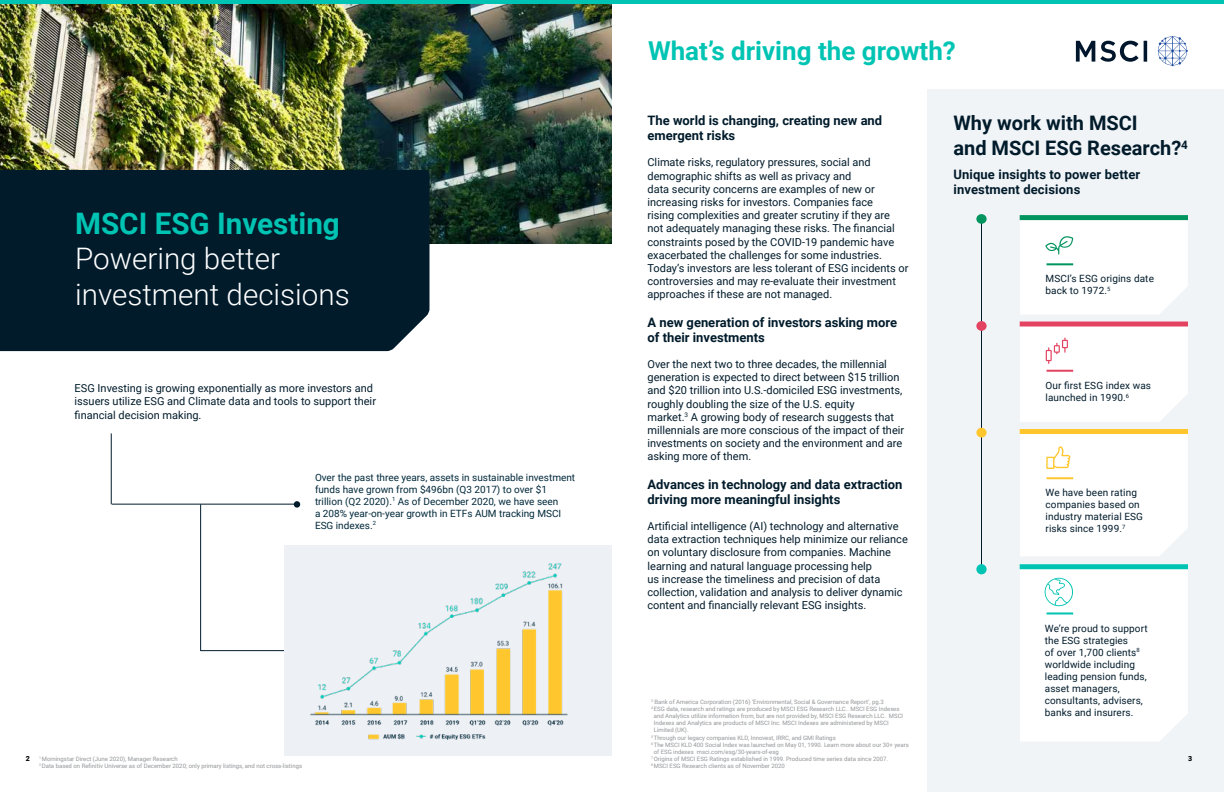
<style>
.page{position:relative;width:1224px;height:792px;background:#fff}
.page>*{position:absolute;margin:0;border:0;box-sizing:border-box;transform-origin:0 0}
.t1{font:300 29.6px/35.6px "Roboto";color:#fff}
.t2{font:700 29.6px "Roboto";color:#00c4b3}
.t3{font:700 26px "Roboto";color:#00c4b3}
.t4{font:700 20px/25.2px "Roboto";color:#011b2b}
.t5{font:700 13px/15px "Roboto";color:#011b2b}
.t6{font:11px/13.2px "Roboto";color:#011b2b}
.t7{font:10px/12px "Roboto";letter-spacing:.01em;color:#011b2b}
.t8{font:10px/12px "Roboto";color:#00293b}
.t9{font:900 7px "Roboto";color:#000}
.t10{font:6px/7.2px "Roboto";color:#939598}
</style>
<div class="page">
<hr style="left:1144px;top:41px;width:3px;height:21px;background:#00162c">
<svg style="left:1076px;top:41px;width:62px;height:21px"></svg>
<svg style="left:1158px;top:36px;width:30px;height:30px"></svg>
<img style="left:0;top:4px;width:612px;height:239px">
<div style="left:0;top:170px;width:430px;height:181px;background:#011b2b"></div>
<hr style="left:112px;top:504px;width:187px;height:1px;background:#011b2b">
<hr style="left:200px;top:650px;width:187px;height:1px;background:#011b2b">
<div style="left:67px;top:413px;width:89px;height:112px;background:#fff"></div>
<hr style="left:111px;top:433px;width:1px;height:71px;background:#011b2b">
<div style="left:154px;top:484px;width:94px;height:187px;background:#fff"></div>
<hr style="left:200px;top:504px;width:1px;height:147px;background:#011b2b">
<div style="left:927px;top:89px;width:297px;height:703px;background:#f1f4f7"></div>
<svg style="left:1028px;top:215px;width:160px;height:99px"></svg>
<div style="left:1028px;top:429px;width:160px;height:127px;background:#fff"></div>
<div style="left:1020px;top:564px;width:168px;height:177px;background:#fff"></div>
<svg style="left:1036px;top:322px;width:152px;height:100px"></svg>
<hr style="left:1047px;top:263px;width:26px;height:2px;background:#00945e">
<hr style="left:1047px;top:477px;width:26px;height:2px;background:#ffc62d">
<hr style="left:1047px;top:612px;width:26px;height:2px;background:#00c4b3">
<hr style="left:1047px;top:370px;width:26px;height:2px;background:#e44261">
<div style="left:935px;top:199px;width:93px;height:391px;background:#000;opacity:.25"></div>
<hr style="left:981px;top:220px;width:1px;height:349px;background:#011b2b">
<div style="left:976px;top:564px;width:11px;height:10px;background:#00c4b3;border-radius:50%"></div>
<div style="left:976px;top:214px;width:11px;height:10px;background:#00945e;border-radius:50%"></div>
<div style="left:927px;top:271px;width:109px;height:109px;background:#000;opacity:.25"></div>
<div style="left:976px;top:321px;width:11px;height:10px;background:#e34261;border-radius:50%"></div>
<div style="left:927px;top:378px;width:109px;height:109px;background:#000;opacity:.25"></div>
<div style="left:976px;top:428px;width:11px;height:9px;background:#ffc62d;border-radius:50%"></div>
<div style="left:284px;top:546px;width:328px;height:210px;background:#edf1f6"></div>
<img style="left:310px;top:563px;width:258px;height:177px">
<hr style="left:0;top:0;width:1224px;height:4px;background:#00c4b3">
<div style="left:294px;top:501px;width:6px;height:7px;background:#011b2b;border-radius:50%"></div>
<h1 class="t2" style="left:75px;top:203px;width:266px">MSCI ESG Investing</h1>
<h1 class="t1" style="left:75px;top:240px;width:276px">Powering better investment decisions</h1>
<p class="t6" style="left:75px;top:381px;width:303px">ESG Investing is growing exponentially as more investors and issuers utilize ESG and Climate data and tools to support their financial decision making.</p>
<p class="t8" style="left:315px;top:471px;width:262px">Over the past three years, assets in sustainable investment funds have grown from $496bn (Q3 2017) to over $1 trillion (Q2 2020).<sup>1</sup> As of December 2020, we have seen<br>a 208% year-on-year growth in ETFs AUM tracking MSCI ESG indexes.<sup>2</sup></p>
<p class="t9" style="left:26px;top:754px;width:6px">2</p>
<p class="t10" style="left:39px;top:755px;width:265px"><sup>1</sup> Morningstar Direct (June 2020), Manager Research<br><sup>2</sup> Data based on Refinitiv Universe as of December 2020; only primary listings, and not cross-listings</p>
<h2 class="t3" style="left:648px;top:32px;width:309px">What’s driving the growth?</h2>
<p class="t5" style="left:648px;top:112px;width:236px">The world is changing, creating new and emergent risks</p>
<p class="t6" style="left:648px;top:155px;width:262px">Climate risks, regulatory pressures, social and demographic shifts as well as privacy and<br>data security concerns are examples of new or increasing risks for investors. Companies face<br>rising complexities and greater scrutiny if they are not adequately managing these risks. The financial constraints posed by the COVID-19 pandemic have exacerbated the challenges for some industries.<br>Today’s investors are less tolerant of ESG incidents or controversies and may re-evaluate their investment approaches if these are not managed.</p>
<p class="t5" style="left:648px;top:314px;width:251px">A new generation of investors asking more of their investments</p>
<p class="t6" style="left:647px;top:357px;width:258px">Over the next two to three decades, the millennial generation is expected to direct between $15 trillion and $20 trillion into U.S.-domiciled ESG investments, roughly doubling the size of the U.S. equity<br>market.<sup>3</sup> A growing body of research suggests that millennials are more conscious of the impact of their investments on society and the environment and are asking more of them.</p>
<p class="t5" style="left:648px;top:476px;width:257px">Advances in technology and data extraction driving more meaningful insights</p>
<p class="t6" style="left:648px;top:519px;width:262px">Artificial intelligence (AI) technology and alternative data extraction techniques help minimize our reliance on voluntary disclosure from companies. Machine learning and natural language processing help<br>us increase the timeliness and precision of data collection, validation and analysis to deliver dynamic content and financially relevant ESG insights.</p>
<p class="t10" style="left:651px;top:698px;width:234px"><sup>3</sup> Bank of America Corporation (2016) ‘Environmental, Social &amp; Governance Report’, pg.3</p>
<p class="t10" style="left:651px;top:705px;width:250px"><sup>4</sup> ESG data, research and ratings are produced by MSCI ESG Research LLC.. MSCI ESG Indexes</p>
<p class="t10" style="left:654px;top:712px;width:251px">and Analytics utilize information from, but are not provided by, MSCI ESG Research LLC. MSCI</p>
<p class="t10" style="left:654px;top:719px;width:236px">Indexes and Analytics are products of MSCI Inc. MSCI Indexes are administered by MSCI</p>
<p class="t10" style="left:654px;top:726px;width:36px">Limited (UK).</p>
<p class="t10" style="left:651px;top:734px;width:186px"><sup>5</sup> Through our legacy companies KLD, Innovest, IRRC, and GMI Ratings</p>
<p class="t10" style="left:651px;top:741px;width:259px"><sup>6</sup> The MSCI KLD 400 Social Index was launched on May 01, 1990. Learn more about our 30+ years</p>
<p class="t10" style="left:654px;top:748px;width:127px">of ESG indexes msci.com/esg/30-years-of-esg</p>
<p class="t10" style="left:651px;top:755px;width:239px"><sup>7</sup> Origins of MSCI ESG Ratings established in 1999. Produced time series data since 2007.</p>
<p class="t10" style="left:651px;top:762px;width:135px"><sup>8</sup> MSCI ESG Research clients as of November 2020</p>
<h3 class="t4" style="left:953px;top:110px;width:236px">Why work with MSCI<br>and MSCI ESG Research?<sup>4</sup></h3>
<p class="t5" style="left:953px;top:167px;width:188px">Unique insights to power better investment decisions</p>
<p class="t7" style="left:1046px;top:273px;width:110px">MSCI’s ESG origins date back to 1972.<sup>5</sup></p>
<p class="t7" style="left:1046px;top:379px;width:107px">Our first ESG index was launched in 1990.<sup>6</sup></p>
<p class="t7" style="left:1046px;top:486px;width:99px">We have been rating companies based on industry material ESG risks since 1999.<sup>7</sup></p>
<p class="t7" style="left:1045px;top:622px;width:104px">We’re proud to support the ESG strategies<br>of over 1,700 clients<sup>8 </sup>worldwide including leading pension funds, asset managers, consultants, advisers, banks and insurers.</p>
<p class="t9" style="left:1188px;top:754px;width:6px">3</p>
</div>
